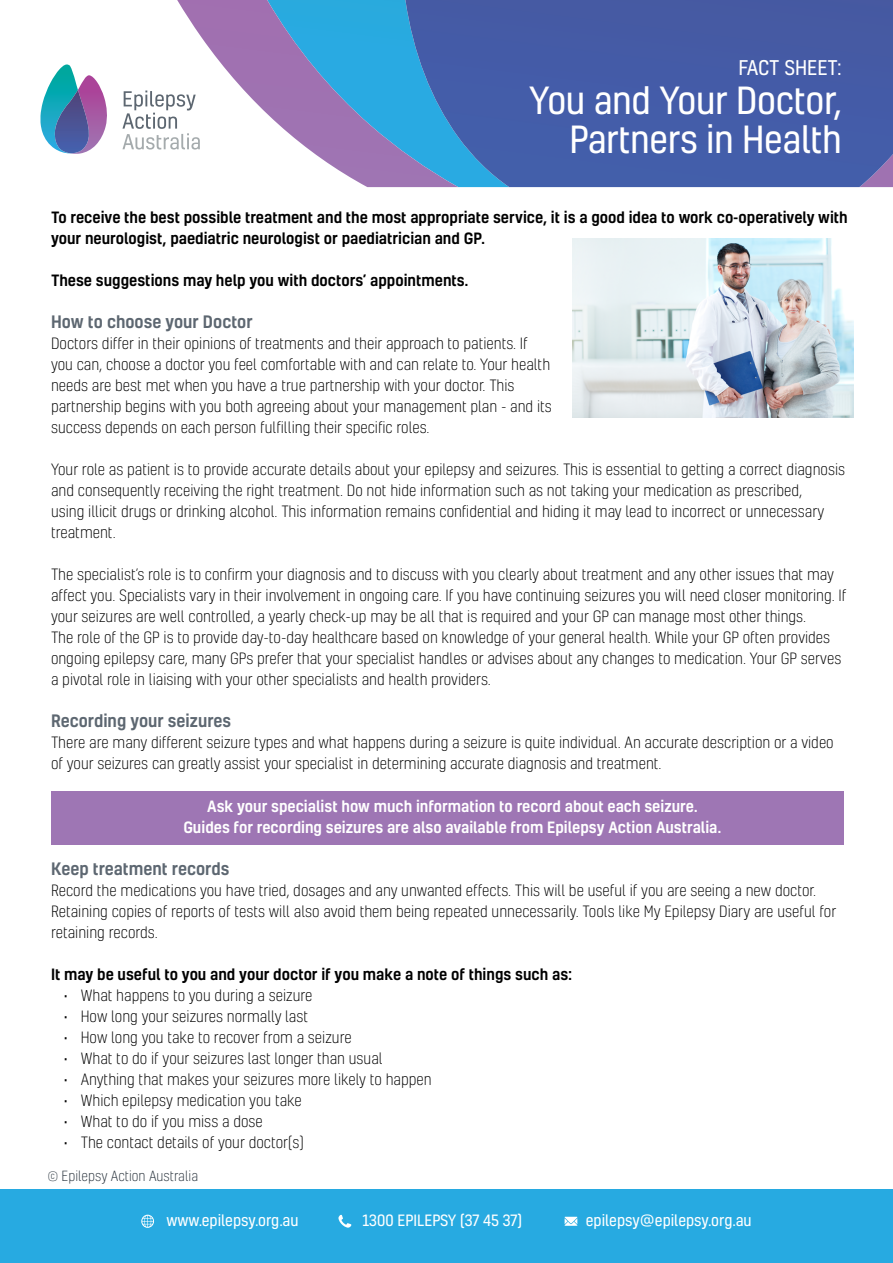
<style>
.page{position:relative;width:893px;height:1263px;background:#fff}
.page>*{position:absolute;margin:0;border:0;box-sizing:border-box;transform-origin:0 0}
.t1{font:36px/39px "Kelson";letter-spacing:-.01em;color:#fff;text-align:right}
.t2{font:19.5px "Kelson";letter-spacing:-.015em;color:#fff}
.t3{font:500 16.5px "Kelson";color:#5d6771}
.t4{font:300 15px/21px "Kelson";color:#000}
.t5{font:500 15px/21px "Kelson";color:#000}
.t6{font:500 15px/21px "Kelson";color:#fff;text-align:center}
.t7{font:15px "Kelson";color:#fff}
.t8{font:300 13.5px "Kelson";color:#29333d}
</style>
<div class="page">
<div style="left:0;top:1190px;width:893px;height:73px;background:#27aae1"></div>
<svg style="left:141px;top:1215px;width:13px;height:13px"></svg>
<svg style="left:565px;top:1217px;width:12px;height:9px"></svg>
<svg style="left:338px;top:1215px;width:13px;height:12px"></svg>
<div style="left:617px;top:0;width:276px;height:187px;background:#445ba7"></div>
<img style="left:191px;top:0;width:426px;height:187px">
<svg style="left:40px;top:64px;width:67px;height:90px"></svg>
<img style="left:54px;top:90px;width:36px;height:63px">
<svg style="left:122px;top:91px;width:78px;height:59px"></svg>
<div style="left:51px;top:792px;width:792px;height:53px;background:#9e76b4"></div>
<img style="left:572px;top:238px;width:281px;height:179px">
<h2 class="t2" style="left:738px;top:54px;width:105px">FACT SHEET:</h2>
<h1 class="t1" style="left:529px;top:80px;width:314px">You and Your Doctor,<br>Partners in Health</h1>
<p class="t5" style="left:51px;top:206px;width:798px">To receive the best possible treatment and the most appropriate service, it is a good idea to work co-operatively with your neurologist, paediatric neurologist or paediatrician and GP.</p>
<p class="t5" style="left:51px;top:269px;width:419px">These suggestions may help you with doctors’ appointments.</p>
<p class="t3" style="left:51px;top:310px;width:203px">How to choose your Doctor</p>
<p class="t4" style="left:51px;top:332px;width:502px">Doctors differ in their opinions of treatments and their approach to patients. If you can, choose a doctor you feel comfortable with and can relate to. Your health needs are best met when you have a true partnership with your doctor. This partnership begins with you both agreeing about your management plan - and its success depends on each person fulfilling their specific roles.</p>
<p class="t4" style="left:51px;top:458px;width:796px">Your role as patient is to provide accurate details about your epilepsy and seizures. This is essential to getting a correct diagnosis and consequently receiving the right treatment. Do not hide information such as not taking your medication as prescribed,<br>using illicit drugs or drinking alcohol. This information remains confidential and hiding it may lead to incorrect or unnecessary treatment.</p>
<p class="t4" style="left:51px;top:563px;width:797px">The specialist’s role is to confirm your diagnosis and to discuss with you clearly about treatment and any other issues that may affect you. Specialists vary in their involvement in ongoing care. If you have continuing seizures you will need closer monitoring. If your seizures are well controlled, a yearly check-up may be all that is required and your GP can manage most other things.<br>The role of the GP is to provide day-to-day healthcare based on knowledge of your general health. While your GP often provides ongoing epilepsy care, many GPs prefer that your specialist handles or advises about any changes to medication. Your GP serves a pivotal role in liaising with your other specialists and health providers.</p>
<p class="t3" style="left:51px;top:709px;width:182px">Recording your seizures</p>
<p class="t4" style="left:51px;top:731px;width:784px">There are many different seizure types and what happens during a seizure is quite individual. An accurate description or a video of your seizures can greatly assist your specialist in determining accurate diagnosis and treatment.</p>
<p class="t6" style="left:183px;top:796px;width:540px">Ask your specialist how much information to record about each seizure.<br>Guides for recording seizures are also available from Epilepsy Action Australia.</p>
<p class="t3" style="left:51px;top:857px;width:180px">Keep treatment records</p>
<p class="t4" style="left:51px;top:880px;width:787px">Record the medications you have tried, dosages and any unwanted effects. This will be useful if you are seeing a new doctor.<br>Retaining copies of reports of tests will also avoid them being repeated unnecessarily. Tools like My Epilepsy Diary are useful for retaining records.</p>
<p class="t5" style="left:51px;top:963px;width:523px">It may be useful to you and your doctor if you make a note of things such as:</p>
<p class="t4" style="left:64px;top:985px;width:250px">• What happens to you during a seizure</p>
<p class="t4" style="left:64px;top:1006px;width:246px">• How long your seizures normally last</p>
<p class="t4" style="left:64px;top:1027px;width:289px">• How long you take to recover from a seizure</p>
<p class="t4" style="left:64px;top:1048px;width:320px">• What to do if your seizures last longer than usual</p>
<p class="t4" style="left:64px;top:1069px;width:369px">• Anything that makes your seizures more likely to happen</p>
<p class="t4" style="left:64px;top:1090px;width:240px">• Which epilepsy medication you take</p>
<p class="t4" style="left:64px;top:1111px;width:201px">• What to do if you miss a dose</p>
<p class="t4" style="left:64px;top:1132px;width:241px">• The contact details of your doctor(s)</p>
<p class="t8" style="left:48px;top:1167px;width:152px">© Epilepsy Action Australia</p>
<p class="t7" style="left:167px;top:1211px;width:134px">www.epilepsy.org.au</p>
<p class="t7" style="left:362px;top:1211px;width:161px">1300 EPILEPSY (37 45 37)</p>
<p class="t7" style="left:586px;top:1211px;width:167px">epilepsy@epilepsy.org.au</p>
</div>
